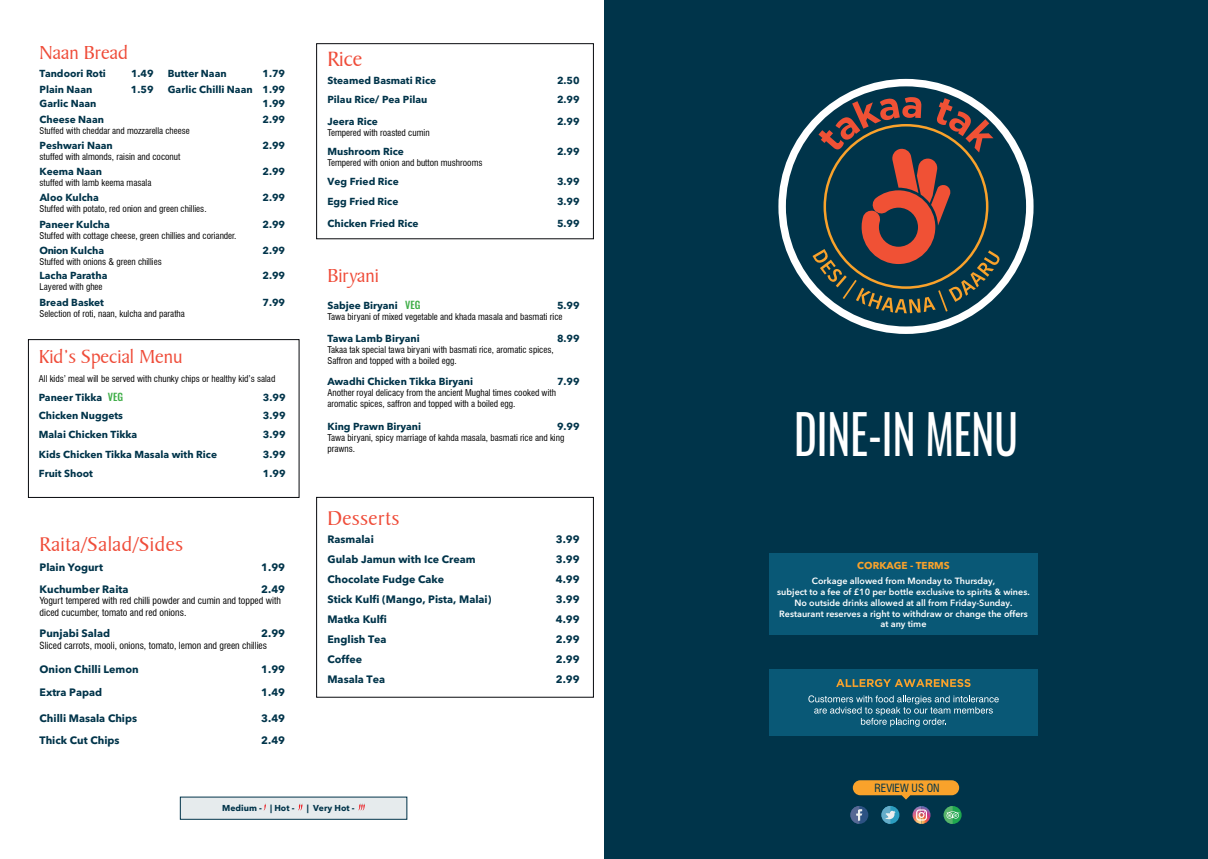
<style>
.page{position:relative;width:1208px;height:859px;background:#fff}
.page>*{position:absolute;margin:0;border:0;box-sizing:border-box;transform-origin:0 0}
.t1{font:53px "Oswald";color:#fff;scale:.82 1}
.t2{font:22.3px "Baker Signet BT";color:#ef4c39}
.t3{font:21.3px "Baker Signet BT";letter-spacing:.025em;color:#ef4c39}
.t4{font:20.3px "Baker Signet BT";color:#ef4c39}
.t5{font:condensed 11.1px "Swiss 721 BT";color:#00344a}
.t6{font:700 10.7px/20px "Avenir Next LT Pro";color:#01344a}
.t7{font:700 10.1px/15.7px "Avenir Next LT Pro";color:#01344a;text-align:right}
.t8{font:500 10.1px "Oswald";color:#40ae49}
.t9{font:700 10px "Avenir Next LT Pro";color:#f9a22b}
.t10{font:condensed 9.6px/11.5px "Swiss 721 BT";color:#000}
.t11{font:condensed 9.1px/10.9px "Swiss 721 BT";color:#000}
.t12{font:600 9px/10.8px "Avenir Next LT Pro";color:#fff;text-align:center}
.t13{font:condensed 9px "Swiss 721 BT";color:#000}
.t14{font:700 8.6px "Avenir Next LT Pro";color:#01344a}
</style>
<div class="page">
<div style="left:604px;top:0;width:604px;height:859px;background:#00344a"></div>
<svg style="left:778px;top:79px;width:255px;height:255px"></svg>
<div style="left:786px;top:86px;width:240px;height:240px;background:#00344a;border-radius:50%"></div>
<svg style="left:812px;top:97px;width:188px;height:216px"></svg>
<div style="left:769px;top:669px;width:268px;height:66px;background:#095876"></div>
<svg style="left:836px;top:679px;width:134px;height:8px"></svg>
<svg style="left:808px;top:695px;width:190px;height:32px"></svg>
<div style="left:881px;top:806px;width:18px;height:18px;background:#2b9dc0;border-radius:50%"></div>
<svg style="left:881px;top:806px;width:15px;height:18px"></svg>
<div style="left:850px;top:806px;width:18px;height:18px;background:#2c5283;border-radius:50%"></div>
<svg style="left:850px;top:806px;width:12px;height:18px"></svg>
<svg style="left:912px;top:806px;width:18px;height:18px"></svg>
<div style="left:943px;top:806px;width:18px;height:18px;background:#1fa74f;border-radius:50%"></div>
<svg style="left:943px;top:806px;width:17px;height:18px"></svg>
<div style="left:853px;top:780px;width:106px;height:15px;background:#f9a22b;border-radius:8px"></div>
<div style="left:180px;top:797px;width:227px;height:22px;background:#e6ebed"></div>
<div style="left:180px;top:796px;width:227px;height:24px;border:1px solid #01344a"></div>
<svg style="left:263px;top:803px;width:3px;height:8px"></svg>
<svg style="left:298px;top:803px;width:5px;height:8px"></svg>
<svg style="left:358px;top:803px;width:7px;height:8px"></svg>
<div style="left:316px;top:43px;width:277px;height:196px;border:1px solid #07090d"></div>
<div style="left:316px;top:497px;width:277px;height:200px;border:1px solid #07090d"></div>
<div style="left:28px;top:339px;width:271px;height:159px;border:1px solid #07090d"></div>
<div style="left:769px;top:553px;width:268px;height:81px;background:#095876"></div>
<h3 class="t4" style="left:40px;top:40px;width:90px">Naan Bread</h3>
<p class="t7" style="left:40px;top:66px;width:68px">Tandoori Roti</p>
<p class="t7" style="left:131px;top:66px;width:24px">1.49</p>
<p class="t7" style="left:40px;top:82px;width:54px">Plain Naan</p>
<p class="t7" style="left:131px;top:82px;width:24px">1.59</p>
<p class="t7" style="left:168px;top:66px;width:119px">1.79<br>Garlic Chilli Naan 1.99</p>
<p class="t7" style="left:168px;top:66px;width:60px">Butter Naan</p>
<p class="t7" style="left:40px;top:95px;width:58px">Garlic Naan</p>
<p class="t7" style="left:262px;top:95px;width:24px">1.99</p>
<p class="t7" style="left:40px;top:137px;width:75px">Peshwari Naan</p>
<p class="t7" style="left:262px;top:137px;width:24px">2.99</p>
<p class="t11" style="left:40px;top:151px;width:142px">stuffed with almonds, raisin and coconut</p>
<p class="t7" style="left:40px;top:111px;width:66px">Cheese Naan</p>
<p class="t7" style="left:262px;top:111px;width:24px">2.99</p>
<p class="t13" style="left:40px;top:125px;width:152px">Stuffed with cheddar and mozzarella cheese</p>
<p class="t7" style="left:40px;top:163px;width:64px">Keema Naan</p>
<p class="t7" style="left:262px;top:163px;width:24px">2.99</p>
<p class="t11" style="left:40px;top:177px;width:113px">stuffed with lamb keema masala</p>
<p class="t7" style="left:40px;top:189px;width:61px">Aloo Kulcha</p>
<p class="t7" style="left:262px;top:189px;width:24px">2.99</p>
<p class="t11" style="left:40px;top:203px;width:169px">Stuffed with potato, red onion and green chillies.</p>
<p class="t7" style="left:40px;top:216px;width:72px">Paneer Kulcha</p>
<p class="t7" style="left:262px;top:216px;width:24px">2.99</p>
<p class="t11" style="left:40px;top:230px;width:198px">Stuffed with cottage cheese, green chillies and coriander.</p>
<p class="t7" style="left:40px;top:243px;width:66px">Onion Kulcha</p>
<p class="t7" style="left:262px;top:243px;width:24px">2.99</p>
<p class="t11" style="left:40px;top:256px;width:124px">Stuffed with onions &amp; green chillies</p>
<p class="t7" style="left:40px;top:267px;width:69px">Lacha Paratha</p>
<p class="t7" style="left:262px;top:267px;width:24px">2.99</p>
<p class="t11" style="left:40px;top:281px;width:65px">Layered with ghee</p>
<p class="t7" style="left:40px;top:294px;width:66px">Bread Basket</p>
<p class="t7" style="left:262px;top:294px;width:24px">7.99</p>
<p class="t11" style="left:40px;top:308px;width:147px">Selection of roti, naan, kulcha and paratha</p>
<h3 class="t4" style="left:39px;top:344px;width:145px">Kid’s Special Menu</h3>
<p class="t8" style="left:108px;top:390px;width:17px">VEG</p>
<p class="t11" style="left:39px;top:373px;width:238px">All kids’ meal will be served with chunky chips or healthy kid’s salad</p>
<p class="t7" style="left:39px;top:407px;width:86px">Chicken Nuggets</p>
<p class="t7" style="left:263px;top:407px;width:24px">3.99</p>
<p class="t7" style="left:39px;top:426px;width:100px">Malai Chicken Tikka</p>
<p class="t7" style="left:263px;top:426px;width:24px">3.99</p>
<p class="t7" style="left:39px;top:447px;width:180px">Kids Chicken Tikka Masala with Rice</p>
<p class="t7" style="left:263px;top:447px;width:24px">3.99</p>
<p class="t7" style="left:39px;top:466px;width:56px">Fruit Shoot</p>
<p class="t7" style="left:263px;top:466px;width:24px">1.99</p>
<p class="t7" style="left:39px;top:390px;width:65px">Paneer Tikka</p>
<p class="t7" style="left:263px;top:390px;width:24px">3.99</p>
<h2 class="t2" style="left:327px;top:45px;width:36px">Rice</h2>
<p class="t7" style="left:327px;top:73px;width:110px">Steamed Basmati Rice</p>
<p class="t7" style="left:557px;top:73px;width:24px">2.50</p>
<p class="t7" style="left:327px;top:92px;width:101px">Pilau Rice/ Pea Pilau</p>
<p class="t7" style="left:557px;top:92px;width:24px">2.99</p>
<p class="t7" style="left:327px;top:113px;width:52px">Jeera Rice</p>
<p class="t7" style="left:557px;top:113px;width:24px">2.99</p>
<p class="t11" style="left:327px;top:127px;width:104px">Tempered with roasted cumin</p>
<p class="t7" style="left:327px;top:143px;width:78px">Mushroom Rice</p>
<p class="t7" style="left:557px;top:143px;width:24px">2.99</p>
<p class="t11" style="left:327px;top:157px;width:157px">Tempered with onion and button mushrooms</p>
<p class="t7" style="left:328px;top:174px;width:73px">Veg Fried Rice</p>
<p class="t7" style="left:557px;top:174px;width:24px">3.99</p>
<p class="t7" style="left:327px;top:194px;width:72px">Egg Fried Rice</p>
<p class="t7" style="left:557px;top:194px;width:24px">3.99</p>
<p class="t7" style="left:327px;top:216px;width:93px">Chicken Fried Rice</p>
<p class="t7" style="left:557px;top:216px;width:24px">5.99</p>
<h3 class="t4" style="left:327px;top:264px;width:53px">Biryani</h3>
<p class="t8" style="left:405px;top:298px;width:17px">VEG</p>
<p class="t7" style="left:327px;top:297px;width:72px">Sabjee Biryani</p>
<p class="t7" style="left:557px;top:297px;width:24px">5.99</p>
<p class="t11" style="left:327px;top:311px;width:236px">Tawa biryani of mixed vegetable and khada masala and basmati rice</p>
<p class="t7" style="left:327px;top:331px;width:94px">Tawa Lamb Biryani</p>
<p class="t7" style="left:557px;top:331px;width:24px">8.99</p>
<p class="t11" style="left:327px;top:344px;width:228px">Takaa tak special tawa biryani with basmati rice, aromatic spices,<br>Saffron and topped with a boiled egg.</p>
<p class="t7" style="left:327px;top:374px;width:147px">Awadhi Chicken Tikka Biryani</p>
<p class="t11" style="left:327px;top:388px;width:230px">Another royal delicacy from the ancient Mughal times cooked with aromatic spices, saffron and topped with a boiled egg.</p>
<p class="t7" style="left:327px;top:418px;width:95px">King Prawn Biryani</p>
<p class="t11" style="left:327px;top:432px;width:238px">Tawa biryani, spicy marriage of kahda masala, basmati rice and king prawns.</p>
<p class="t7" style="left:557px;top:374px;width:24px">7.99</p>
<p class="t7" style="left:557px;top:418px;width:24px">9.99</p>
<h3 class="t3" style="left:327px;top:506px;width:73px">Desserts</h3>
<h3 class="t3" style="left:40px;top:532px;width:145px">Raita/Salad/Sides</h3>
<p class="t6" style="left:327px;top:529px;width:165px">Rasmalai<br>Gulab Jamun with Ice Cream<br>Chocolate Fudge Cake<br>Stick Kulfi (Mango, Pista, Malai)<br>Matka Kulfi<br>English Tea<br>Coffee<br>Masala Tea</p>
<p class="t6" style="left:556px;top:529px;width:25px;text-align:justify">3.99<br>3.99<br>4.99<br>3.99<br>4.99<br>2.99<br>2.99<br>2.99</p>
<p class="t6" style="left:40px;top:557px;width:65px">Plain Yogurt</p>
<p class="t6" style="left:261px;top:557px;width:25px">1.99</p>
<p class="t6" style="left:40px;top:579px;width:90px">Kuchumber Raita</p>
<p class="t6" style="left:261px;top:579px;width:25px">2.49</p>
<p class="t10" style="left:40px;top:595px;width:243px">Yogurt tempered with red chilli powder and cumin and topped with diced cucumber, tomato and red onions.</p>
<p class="t6" style="left:40px;top:623px;width:72px">Punjabi Salad</p>
<p class="t6" style="left:261px;top:623px;width:25px">2.99</p>
<p class="t10" style="left:40px;top:640px;width:229px">Sliced carrots, mooli, onions, tomato, lemon and green chillies</p>
<p class="t6" style="left:40px;top:659px;width:101px">Onion Chilli Lemon</p>
<p class="t6" style="left:261px;top:659px;width:25px">1.99</p>
<p class="t6" style="left:40px;top:682px;width:64px">Extra Papad</p>
<p class="t6" style="left:261px;top:682px;width:25px">1.49</p>
<p class="t6" style="left:40px;top:708px;width:99px">Chilli Masala Chips</p>
<p class="t6" style="left:261px;top:708px;width:25px">3.49</p>
<p class="t6" style="left:40px;top:730px;width:82px">Thick Cut Chips</p>
<p class="t6" style="left:261px;top:730px;width:25px">2.49</p>
<p class="t14" style="left:222px;top:802px;width:74px">Medium - | Hot -</p>
<p class="t14" style="left:307px;top:802px;width:49px">| Very Hot -</p>
<h1 class="t1" style="left:794px;top:397px;width:274px">DINE-IN MENU</h1>
<p class="t9" style="left:857px;top:559px;width:94px">CORKAGE - TERMS</p>
<p class="t12" style="left:777px;top:576px;width:254px">Corkage allowed from Monday to Thursday,<br>subject to a fee of £10 per bottle exclusive to spirits &amp; wines.<br>No outside drinks allowed at all from Friday-Sunday.<br>Restaurant reserves a right to withdraw or change the offers at any time</p>
<p class="t5" style="left:874px;top:782px;width:67px">REVIEW US ON</p>
</div>
